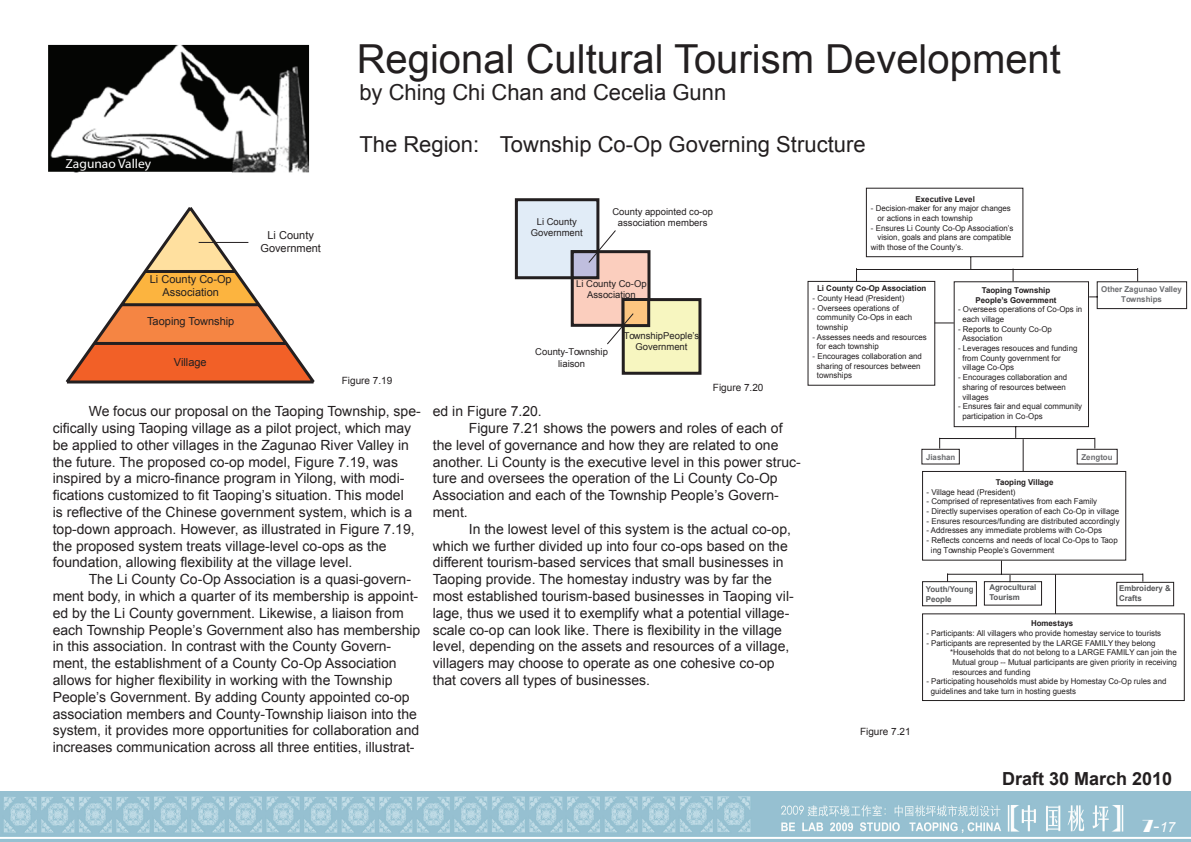
<style>
.page{position:relative;width:1191px;height:842px;background:#fff}
.page>*{position:absolute;margin:0;border:0;box-sizing:border-box;transform-origin:0 0}
.t1{font:40px "Arial";color:#231f20}
.t2{font:22px "Arial";color:#231f20}
.t3{font:700 18px "Arial";color:#231f20}
.t4{font:14px/16.8px "Arial";color:#231f20}
.t5{font:italic 14px "Arial";color:#fff}
.t6{font:13px "Myriad Pro";color:#fff;scale:1.04 1}
.t7{font:12.1px "Myriad Pro";color:#fff;scale:1.04 1}
.t8{font:11px/13.2px "Arial";color:#231f20;text-align:center}
.t9{font:10px "Arial";color:#231f20}
.t10{font:9.5px/11.4px "Arial";color:#231f20;text-align:center}
.t11{font:8.1px/9.7px "Arial";color:#231f20}
.t12{font:700 8.1px/9.7px "Arial";color:#231f20;text-align:center}
.t13{font:700 8.1px/9.7px "Arial";color:#57585a}
.t14{font:700 8.1px/9.7px "Arial";color:#6c6d70;text-align:center}
.s1{font-family:"Broadway";font-style:normal;font-size:18px}
.s2{font-style:normal;font-size:18px}
</style>
<div class="page">
<img style="left:0;top:792px;width:1191px;height:50px">
<img style="left:48px;top:44px;width:261px;height:129px">
<svg style="left:65px;top:207px;width:250px;height:177px"></svg>
<hr style="left:199px;top:242px;width:49px;height:1px;background:#231f20">
<div style="left:807px;top:281px;width:128px;height:105px;border:1px solid #231f20"></div>
<svg style="left:922px;top:615px;width:263px;height:86px"></svg>
<svg style="left:855px;top:187px;width:332px;height:428px"></svg>
<div style="left:516px;top:200px;width:82px;height:78px;background:#e1ecf7"></div>
<div style="left:515px;top:198px;width:84px;height:81px;border:3px solid #231f20"></div>
<div style="left:572px;top:252px;width:77px;height:73px;background:#fbcebe"></div>
<div style="left:571px;top:250px;width:79px;height:77px;border:3px solid #231f20"></div>
<div style="left:623px;top:300px;width:77px;height:73px;background:#f7f6c0"></div>
<div style="left:622px;top:298px;width:79px;height:77px;border:3px solid #231f20"></div>
<div style="left:572px;top:252px;width:26px;height:26px;background:#bfbede"></div>
<div style="left:571px;top:250px;width:28px;height:29px;border:3px solid #231f20"></div>
<div style="left:623px;top:299px;width:25px;height:27px;background:#fdc580"></div>
<div style="left:621px;top:298px;width:29px;height:29px;border:3px solid #231f20"></div>
<svg style="left:587px;top:229px;width:47px;height:116px"></svg>
<p class="t6" style="left:66px;top:156px;width:84px">Zagunao Valley</p>
<p class="t7" style="left:60px;top:157px;width:78px">Zagunao Valley</p>
<h1 class="t1" style="left:357px;top:33px;width:705px">Regional Cultural Tourism Development</h1>
<h2 class="t2" style="left:359px;top:77px;width:368px">by Ching Chi Chan and Cecelia Gunn</h2>
<h2 class="t2" style="left:359px;top:130px;width:121px">The Region:</h2>
<h2 class="t2" style="left:500px;top:130px;width:367px">Township Co-Op Governing Structure</h2>
<p class="t8" style="left:150px;top:273px;width:83px">Li County Co-Op<br>Association</p>
<p class="t8" style="left:147px;top:314px;width:89px">Taoping Township</p>
<p class="t8" style="left:174px;top:356px;width:34px">Village</p>
<p class="t8" style="left:260px;top:228px;width:62px">Li County<br>Government</p>
<p class="t9" style="left:342px;top:374px;width:52px">Figure 7.19</p>
<p class="t4" style="left:53px;top:403px;width:369px;text-indent:36px">We focus our proposal on the Taoping Township, spe&shy;cifically using Taoping village as a pilot project, which may be applied to other villages in the Zagunao River Valley in the future. The proposed co-op model, Figure 7.19, was inspired by a micro-finance program in Yilong, with modi&shy;fications customized to fit Taoping’s situation. This model<br>is reflective of the Chinese government system, which is a top-down approach. However, as illustrated in Figure 7.19, the proposed system treats village-level co-ops as the foundation, allowing flexibility at the village level.</p>
<p class="t4" style="left:53px;top:571px;width:369px;text-indent:36px">The Li County Co-Op Association is a quasi-govern&shy;ment body, in which a quarter of its membership is appoint&shy;ed by the Li County government. Likewise, a liaison from each Township People’s Government also has membership in this association. In contrast with the County Govern&shy;ment, the establishment of a County Co-Op Association allows for higher flexibility in working with the Township People’s Government. By adding County appointed co-op association members and County-Township liaison into the system, it provides more opportunities for collaboration and increases communication across all three entities, illustrat-</p>
<p class="t10" style="left:531px;top:216px;width:54px">Li County<br>Government</p>
<p class="t10" style="left:612px;top:206px;width:102px">County appointed co-op association members</p>
<p class="t10" style="left:576px;top:278px;width:72px">Li County Co-Op<br>Association</p>
<p class="t10" style="left:623px;top:330px;width:77px">TownshipPeople’s<br>Government</p>
<p class="t10" style="left:535px;top:346px;width:74px">County-Township liaison</p>
<p class="t9" style="left:713px;top:381px;width:52px">Figure 7.20</p>
<p class="t4" style="left:433px;top:403px;width:110px">ed in Figure 7.20.</p>
<p class="t4" style="left:469px;top:420px;width:315px">Figure 7.21 shows the powers and roles of each of</p>
<p class="t4" style="left:433px;top:437px;width:347px">the level of governance and how they are related to one</p>
<p class="t4" style="left:433px;top:453px;width:369px">another. Li County is the executive level in this power struc-</p>
<p class="t4" style="left:433px;top:470px;width:346px">ture and oversees the operation of the Li County Co-Op</p>
<p class="t4" style="left:433px;top:487px;width:347px">Association and each of the Township People’s Govern-</p>
<p class="t4" style="left:433px;top:504px;width:37px">ment.</p>
<p class="t4" style="left:469px;top:521px;width:324px">In the lowest level of this system is the actual co-op,</p>
<p class="t4" style="left:433px;top:537px;width:356px">which we further divided up into four co-ops based on the</p>
<p class="t4" style="left:433px;top:554px;width:352px">different tourism-based services that small businesses in</p>
<p class="t4" style="left:433px;top:571px;width:341px">Taoping provide. The homestay industry was by far the</p>
<p class="t4" style="left:433px;top:588px;width:362px">most established tourism-based businesses in Taoping vil-</p>
<p class="t4" style="left:433px;top:605px;width:358px">lage, thus we used it to exemplify what a potential village-</p>
<p class="t4" style="left:433px;top:621px;width:351px">scale co-op can look like. There is flexibility in the village</p>
<p class="t4" style="left:433px;top:638px;width:358px">level, depending on the assets and resources of a village,</p>
<p class="t4" style="left:433px;top:655px;width:343px">villagers may choose to operate as one cohesive co-op</p>
<p class="t4" style="left:433px;top:672px;width:219px">that covers all types of businesses.</p>
<p class="t12" style="left:915px;top:194px;width:61px">Executive Level</p>
<p class="t11" style="left:877px;top:204px;width:135px;text-indent:-7px">- Decision-maker for any major changes or actions in each township</p>
<p class="t11" style="left:871px;top:223px;width:144px">- Ensures Li County Co-Op Association’s</p>
<p class="t11" style="left:877px;top:233px;width:135px">vision, goals and plans are compatible</p>
<p class="t11" style="left:871px;top:243px;width:94px">with those of the County’s.</p>
<p class="t12" style="left:817px;top:284px;width:111px">Li County Co-Op Association</p>
<p class="t11" style="left:812px;top:293px;width:93px">- County Head (President)</p>
<p class="t11" style="left:817px;top:303px;width:97px;text-indent:-4px">- Oversees operations of community Co-Ops in each township</p>
<p class="t11" style="left:817px;top:332px;width:111px;text-indent:-4px">- Assesses needs and resources for each township</p>
<p class="t11" style="left:817px;top:351px;width:106px;text-indent:-4px">- Encourages collaboration and sharing of resources between townships</p>
<p class="t12" style="left:975px;top:286px;width:82px">Taoping Township<br>People’s Government</p>
<p class="t11" style="left:962px;top:305px;width:121px;text-indent:-4px">- Oversees operations of Co-Ops in each village</p>
<p class="t11" style="left:962px;top:324px;width:91px;text-indent:-4px">- Reports to County Co-Op<br>Association</p>
<p class="t11" style="left:962px;top:343px;width:116px;text-indent:-4px">- Leverages resouces and funding from County government for village Co-Ops</p>
<p class="t11" style="left:962px;top:372px;width:106px;text-indent:-4px">- Encourages collaboration and sharing of resources between villages</p>
<p class="t11" style="left:962px;top:402px;width:121px;text-indent:-4px">- Ensures fair and equal community participation in Co-Ops</p>
<p class="t14" style="left:1101px;top:285px;width:82px">Other Zagunao Valley<br>Townships</p>
<p class="t14" style="left:926px;top:452px;width:31px">Jiashan</p>
<p class="t14" style="left:1081px;top:452px;width:33px">Zengtou</p>
<p class="t12" style="left:996px;top:478px;width:59px">Taoping Village</p>
<p class="t11" style="left:926px;top:487px;width:90px">- Village head (President)</p>
<p class="t11" style="left:926px;top:497px;width:172px">- Comprised of representatives from each Family</p>
<p class="t11" style="left:926px;top:506px;width:194px">- Directly supervises operation of each Co-Op in village</p>
<p class="t11" style="left:926px;top:516px;width:195px">- Ensures resources/funding are distributed accordingly</p>
<p class="t11" style="left:926px;top:526px;width:177px">- Addresses any immediate problems with Co-Ops</p>
<p class="t11" style="left:931px;top:535px;width:188px;text-indent:-4px">- Reflects concerns and needs of local Co-Ops to Taop ing Township People’s Government</p>
<p class="t13" style="left:925px;top:585px;width:49px">Youth/Young<br>People</p>
<p class="t13" style="left:989px;top:583px;width:48px">Agrocultural<br>Tourism</p>
<p class="t13" style="left:1119px;top:584px;width:53px">Embroidery &amp;<br>Crafts</p>
<p class="t12" style="left:1031px;top:619px;width:44px">Homestays</p>
<p class="t11" style="left:926px;top:628px;width:236px">- Participants: All villagers who provide homestay service to tourists</p>
<p class="t11" style="left:950px;top:638px;width:228px;text-indent:-24px">- Participants are represented by the LARGE FAMILY they belong *Households that do not belong to a LARGE FAMILY can join the Mutual group -- Mutual participants are given priority in receiving resources and funding</p>
<p class="t11" style="left:931px;top:677px;width:237px;text-indent:-4px">- Participating households must abide by Homestay Co-Op rules and guidelines and take turn in hosting guests</p>
<p class="t9" style="left:860px;top:725px;width:52px">Figure 7.21</p>
<p class="t3" style="left:1002px;top:766px;width:172px">Draft 30 March 2010</p>
<p class="t5" style="left:1142px;top:818px;width:35px"><span class="s1">7</span><span class="s2">-</span>17</p>
</div>
